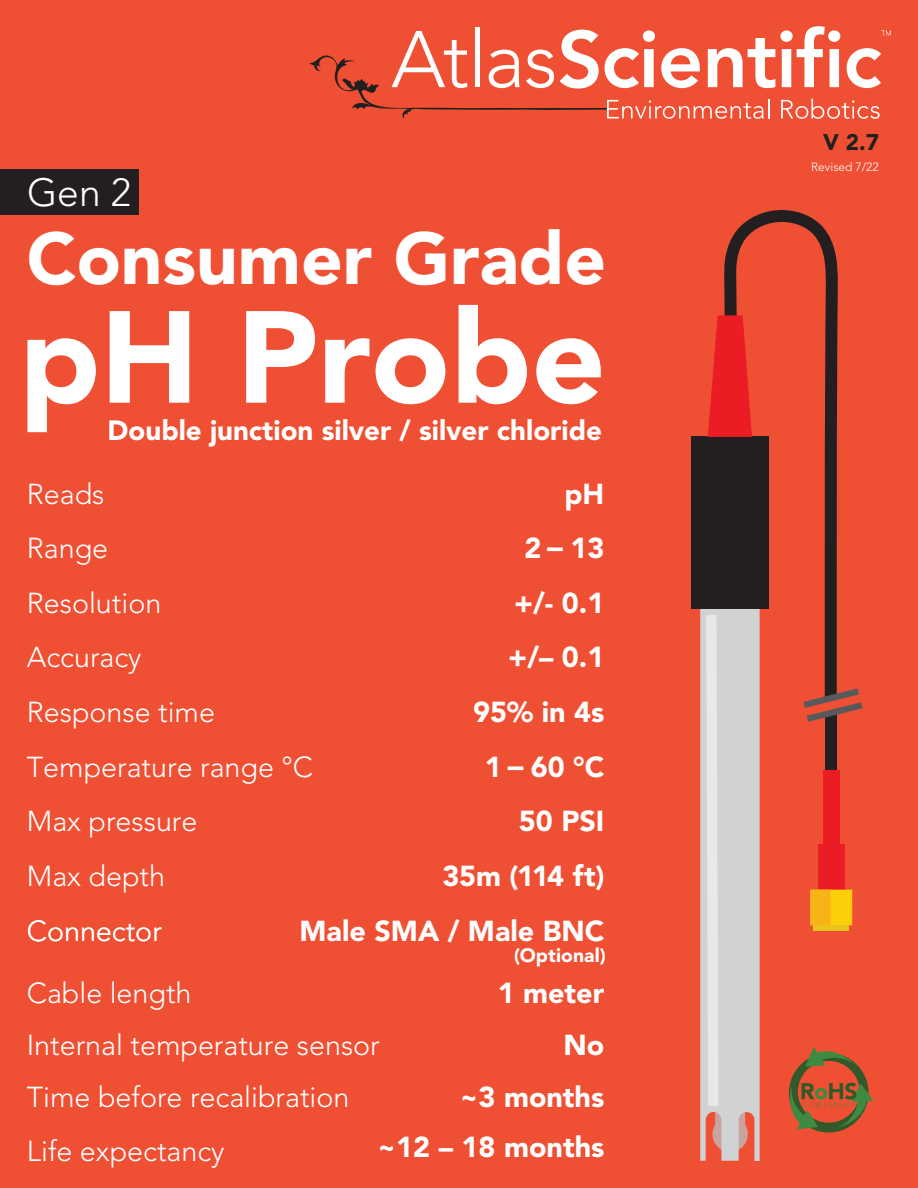
<style>
.page{position:relative;width:918px;height:1188px;background:#ef5033}
.page>*{position:absolute;margin:0;border:0;box-sizing:border-box;transform-origin:0 0}
.t1{font:900 63.15px "Avenir";color:#fff}
.t2{font:300 39px "Avenir";color:#fff}
.t3{font:900 35.4px "Avenir";color:#fff}
.t4{font:300 28.65px "Avenir";color:#fff}
.t5{font:900 13.95px "Avenir";color:#fff}
.t6{font:900 13.5px "Avenir";color:#fff}
.t7{font:300 12px "Avenir";color:#fff}
.t8{font:900 10.95px "Avenir";color:#221f1f}
.t9{font:900 9.45px "Avenir";letter-spacing:.01em;color:#fff}
</style>
<div class="page">
<svg style="left:789px;top:1047px;width:85px;height:86px"></svg>
<div style="left:691px;top:437px;width:78px;height:172px;background:#231f20"></div>
<svg style="left:700px;top:609px;width:60px;height:552px;background:#d5cfce"></svg>
<div style="left:0;top:169px;width:138px;height:45px;background:#231f20"></div>
<svg style="left:724px;top:210px;width:114px;height:488px"></svg>
<div style="left:825px;top:712px;width:12px;height:76px;background:#231f20"></div>
<div style="left:823px;top:771px;width:17px;height:80px;background:#ec1c24"></div>
<div style="left:818px;top:844px;width:26px;height:47px;background:#ec1c24"></div>
<div style="left:810px;top:890px;width:42px;height:35px;background:#fbd00a"></div>
<div style="left:810px;top:890px;width:21px;height:35px;background:#f8b318"></div>
<div style="left:814px;top:925px;width:35px;height:6px;background:#ecc21b"></div>
<svg style="left:803px;top:688px;width:60px;height:34px"></svg>
<svg style="left:708px;top:315px;width:44px;height:122px"></svg>
<svg style="left:309px;top:26px;width:582px;height:93px"></svg>
<h2 class="t2" style="left:27px;top:176px;width:106px">Gen 2</h2>
<p class="t3" style="left:27px;top:251px;width:581px">Consumer Grade</p>
<h1 class="t1" style="left:19px;top:344px;width:588px">pH Probe</h1>
<p class="t6" style="left:108px;top:428px;width:496px">Double junction silver / silver chloride</p>
<p class="t4" style="left:27px;top:482px;width:79px">Reads</p>
<p class="t5" style="left:565px;top:491px;width:41px">pH</p>
<p class="t4" style="left:27px;top:536px;width:83px">Range</p>
<p class="t5" style="left:524px;top:545px;width:81px">2 − 13</p>
<p class="t4" style="left:27px;top:591px;width:136px">Resolution</p>
<p class="t5" style="left:514px;top:600px;width:92px">+/- 0.1</p>
<p class="t4" style="left:27px;top:645px;width:116px">Accuracy</p>
<p class="t5" style="left:508px;top:654px;width:98px">+/– 0.1</p>
<p class="t4" style="left:27px;top:700px;width:190px">Response time</p>
<p class="t5" style="left:473px;top:709px;width:133px">95% in 4s</p>
<p class="t4" style="left:27px;top:755px;width:288px">Temperature range °C</p>
<p class="t5" style="left:485px;top:764px;width:121px">1 − 60 °C</p>
<p class="t4" style="left:27px;top:809px;width:172px">Max pressure</p>
<p class="t5" style="left:519px;top:818px;width:87px">50 PSI</p>
<p class="t4" style="left:27px;top:864px;width:140px">Max depth</p>
<p class="t5" style="left:442px;top:873px;width:163px">35m (114 ft)</p>
<p class="t5" style="left:300px;top:928px;width:306px">Male SMA / Male BNC</p>
<p class="t4" style="left:27px;top:919px;width:137px">Connector</p>
<p class="t9" style="left:514px;top:953px;width:93px">(Optional)</p>
<p class="t4" style="left:27px;top:981px;width:166px">Cable length</p>
<p class="t5" style="left:498px;top:990px;width:108px">1 meter</p>
<p class="t4" style="left:27px;top:1033px;width:355px">Internal temperature sensor</p>
<p class="t5" style="left:563px;top:1042px;width:42px">No</p>
<p class="t4" style="left:27px;top:1085px;width:324px">Time before recalibration</p>
<p class="t5" style="left:459px;top:1094px;width:146px">~3 months</p>
<p class="t4" style="left:27px;top:1139px;width:199px">Life expectancy</p>
<p class="t5" style="left:377px;top:1144px;width:229px">~12 – 18 months</p>
<p class="t8" style="left:823px;top:140px;width:57px">V 2.7</p>
<p class="t7" style="left:811px;top:162px;width:69px">Revised 7/22</p>
</div>
